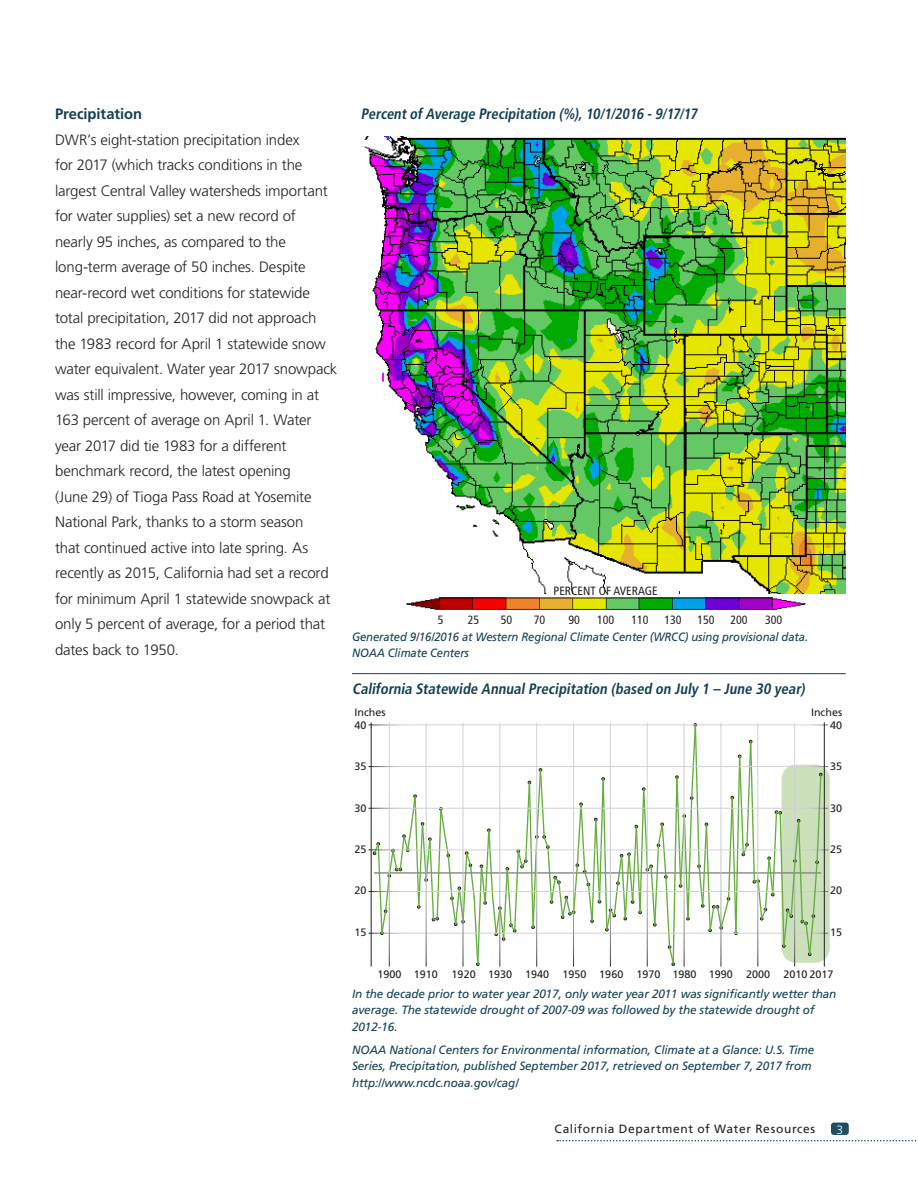
<style>
.page{position:relative;width:918px;height:1188px;background:#fff}
.page>*{position:absolute;margin:0;border:0;box-sizing:border-box;transform-origin:0 0}
.t1{font:300 15px/25.5px "Frutiger LT Std";letter-spacing:-.01em;color:#231f20}
.t2{font:italic 700 condensed 15px "Frutiger LT Std";color:#143f52}
.t3{font:italic 700 condensed 15px "Frutiger LT Std";color:#143f52;scale:.96 1}
.t4{font:700 15px "Frutiger LT Std";color:#143f52}
.t5{font:italic 12px/16.5px "Frutiger LT Std";letter-spacing:-.01em;color:#143f52}
.t6{font:italic 12px/16.5px "Frutiger LT Std";letter-spacing:-.01em;color:#143f52;scale:.94 1}
.t7{font:condensed 12px "Frutiger LT Std";letter-spacing:-.01em;color:#231f20}
.t8{font:12px "Frutiger LT Std";letter-spacing:.05em;color:#231f20}
.t9{font:300 12px "Frutiger LT Std";color:#fff}
.t10{font:10.8px/12.9px "Frutiger LT Std";color:#231f20}
</style>
<div class="page">
<svg style="left:782px;top:765px;width:48px;height:198px"></svg>
<hr style="left:369px;top:808px;width:459px;height:1px;background:#fff">
<hr style="left:369px;top:850px;width:459px;height:1px;background:#fff">
<hr style="left:369px;top:891px;width:459px;height:1px;background:#fff">
<hr style="left:369px;top:933px;width:459px;height:1px;background:#fff">
<hr style="left:824px;top:723px;width:1px;height:243px;background:#231f20">
<div style="left:831px;top:1123px;width:18px;height:12px;background:#1e4e64;border-radius:3px"></div>
<svg style="left:557px;top:1140px;width:361px;height:1px"></svg>
<hr style="left:352px;top:673px;width:494px;height:1px;background:#143f52">
<svg style="left:372px;top:723px;width:450px;height:243px"></svg>
<img style="left:364px;top:136px;width:482px;height:458px">
<img style="left:406px;top:598px;width:400px;height:12px">
<hr style="left:371px;top:723px;width:1px;height:243px;background:#231f20">
<h3 class="t4" style="left:55px;top:105px;width:89px">Precipitation</h3>
<p class="t1" style="left:55px;top:127px;width:284px">DWR’s eight-station precipitation index<br>for 2017 (which tracks conditions in the largest Central Valley watersheds important for water supplies) set a new record of<br>nearly 95 inches, as compared to the long-term average of 50 inches. Despite near-record wet conditions for statewide total precipitation, 2017 did not approach the 1983 record for April 1 statewide snow water equivalent. Water year 2017 snowpack was still impressive, however, coming in at 163 percent of average on April 1. Water year 2017 did tie 1983 for a different benchmark record, the latest opening<br>(June 29) of Tioga Pass Road at Yosemite National Park, thanks to a storm season<br>that continued active into late spring. As recently as 2015, California had set a record for minimum April 1 statewide snowpack at only 5 percent of average, for a period that dates back to 1950.</p>
<p class="t3" style="left:361px;top:105px;width:355px">PercentofAverage Precipitation (%),10/1/2016 -9/17/17</p>
<p class="t7" style="left:554px;top:584px;width:105px">PERCENT OF AVERAGE</p>
<p class="t7" style="left:438px;top:613px;width:7px">5</p>
<p class="t7" style="left:468px;top:613px;width:13px">25</p>
<p class="t7" style="left:501px;top:613px;width:13px">50</p>
<p class="t7" style="left:534px;top:613px;width:13px">70</p>
<p class="t7" style="left:568px;top:613px;width:13px">90</p>
<p class="t7" style="left:597px;top:613px;width:19px">100</p>
<p class="t7" style="left:632px;top:613px;width:19px">110</p>
<p class="t7" style="left:665px;top:613px;width:19px">130</p>
<p class="t7" style="left:698px;top:613px;width:19px">150</p>
<p class="t7" style="left:731px;top:613px;width:19px">200</p>
<p class="t7" style="left:765px;top:613px;width:19px">300</p>
<p class="t6" style="left:352px;top:629px;width:487px">Generated 9/16/2016 at Western Regional Climate Center (WRCC) using provisional data.<br>NOAA Climate Centers</p>
<p class="t2" style="left:352px;top:680px;width:457px">California Statewide AnnualPrecipitation (based on July 1 – June 30 year)</p>
<p class="t10" style="left:354px;top:706px;width:33px">Inches<br>40</p>
<p class="t10" style="left:354px;top:760px;width:14px">35</p>
<p class="t10" style="left:354px;top:802px;width:14px">30</p>
<p class="t10" style="left:354px;top:843px;width:14px">25</p>
<p class="t10" style="left:354px;top:884px;width:14px">20</p>
<p class="t10" style="left:354px;top:925px;width:14px">15</p>
<p class="t10" style="left:811px;top:706px;width:33px;text-align:right">Inches<br>40</p>
<p class="t10" style="left:830px;top:760px;width:14px">35</p>
<p class="t10" style="left:830px;top:802px;width:14px">30</p>
<p class="t10" style="left:830px;top:843px;width:14px">25</p>
<p class="t10" style="left:830px;top:884px;width:14px">20</p>
<p class="t10" style="left:830px;top:925px;width:14px">15</p>
<p class="t10" style="left:377px;top:968px;width:62px">1900 1910</p>
<p class="t10" style="left:452px;top:968px;width:383px">1920 1930 1940 1950 1960 1970 1980 1990 2000 2010 2017</p>
<p class="t5" style="left:352px;top:985px;width:486px">In the decade prior to water year 2017, only water year 2011 was significantly wetter than average. The statewide drought of 2007-09 was followed by the statewide drought of<br>2012-16.</p>
<p class="t5" style="left:352px;top:1041px;width:464px">NOAA National Centers for Environmental information, Climate at a Glance: U.S. Time<br>Series, Precipitation, published September 2017, retrieved on September 7, 2017 from http://www.ncdc.noaa.gov/cag/</p>
<p class="t8" style="left:555px;top:1122px;width:262px">California Department of Water Resources</p>
<p class="t9" style="left:837px;top:1123px;width:8px">3</p>
</div>
